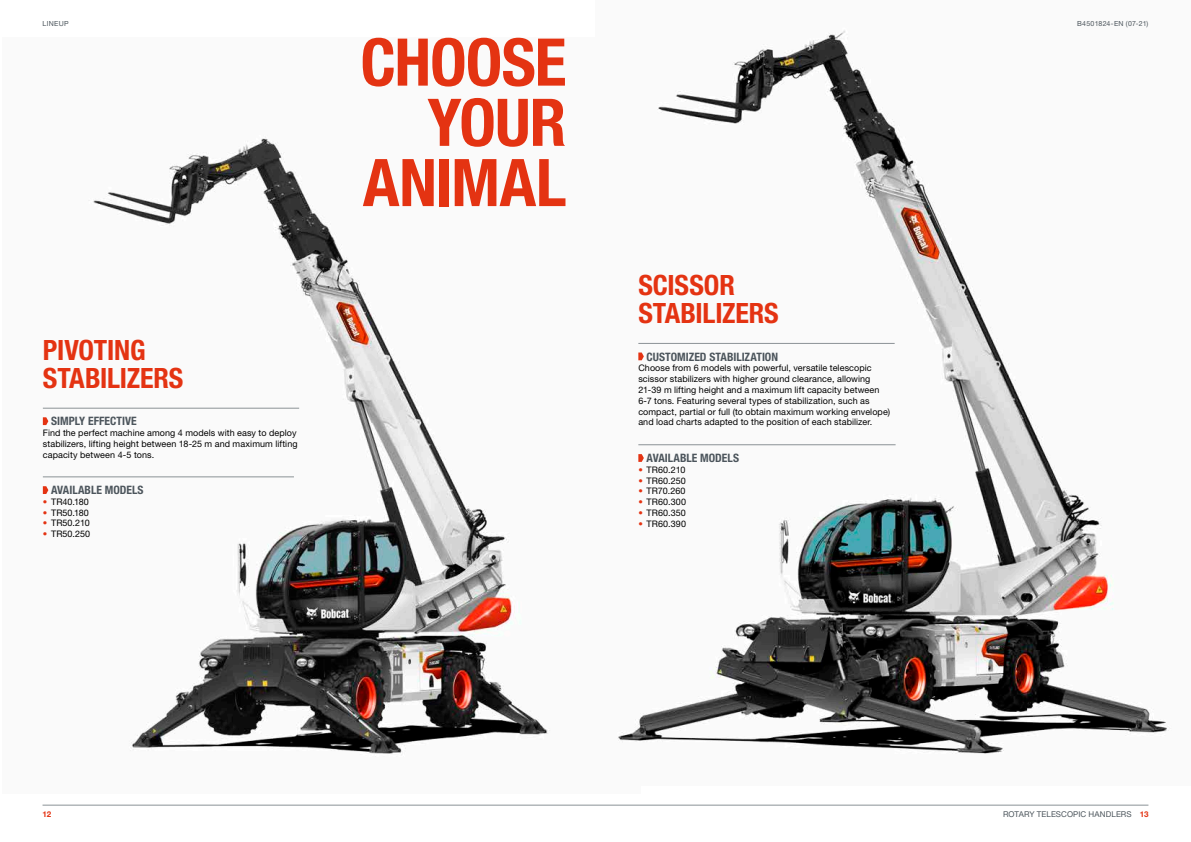
<style>
.page{position:relative;width:1191px;height:842px;background:#fff}
.page>*{position:absolute;margin:0;border:0;box-sizing:border-box;transform-origin:0 0}
.t1{font:700 condensed 65.8px/60.2px "Helvetica Neue LT Pro";letter-spacing:-.015em;color:#e43312;text-align:right}
.t2{font:700 condensed 28px/27.6px "Helvetica Neue LT Pro";letter-spacing:-.005em;color:#e43312}
.t3{font:700 condensed 11.6px "Helvetica Neue LT Pro";color:#4c555c}
.t4{font:9px/10.8px "Helvetica Neue LT Pro";letter-spacing:.01em;color:#000;text-align:justify}
.t5{font:8px "Helvetica Neue LT Pro";letter-spacing:.01em;color:#4c555c}
.t6{font:700 8px "Helvetica Neue LT Pro";color:#e43312}
.t7{font:7px "Helvetica Neue LT Pro";letter-spacing:.04em;color:#4c555c}
.s1{font-weight:700;color:#e43312}
</style>
<div class="page">
<hr style="left:43px;top:805px;width:1105px;height:1px;background:#8b9296">
<img style="left:42px;top:137px;width:508px;height:620px">
<img style="left:617px;top:30px;width:554px;height:724px">
<hr style="left:43px;top:477px;width:251px;height:1px;background:#8b9296">
<svg style="left:43px;top:486px;width:5px;height:8px"></svg>
<hr style="left:638px;top:445px;width:257px;height:1px;background:#8b9296">
<svg style="left:638px;top:454px;width:6px;height:8px"></svg>
<hr style="left:43px;top:408px;width:256px;height:1px;background:#8b9296">
<svg style="left:43px;top:417px;width:5px;height:8px"></svg>
<hr style="left:638px;top:343px;width:256px;height:1px;background:#8b9296">
<svg style="left:638px;top:352px;width:6px;height:8px"></svg>
<p class="t7" style="left:43px;top:19px;width:28px">LINEUP</p>
<p class="t7" style="left:1077px;top:19px;width:73px">B4501824-EN (07-21)</p>
<h2 class="t2" style="left:43px;top:336px;width:142px">PIVOTING<br>STABILIZERS</h2>
<p class="t3" style="left:51px;top:414px;width:87px">SIMPLY EFFECTIVE</p>
<p class="t4" style="left:43px;top:427px;width:256px">Find the perfect machine among 4 models with easy to deploy stabilizers, lifting height between 18-25 m and maximum lifting capacity between 4-5 tons.</p>
<p class="t3" style="left:51px;top:483px;width:94px">AVAILABLE MODELS</p>
<p class="t4" style="left:43px;top:496px;width:48px"><span class="s1">•</span> TR40.180</p>
<p class="t4" style="left:43px;top:507px;width:48px"><span class="s1">•</span> TR50.180</p>
<p class="t4" style="left:43px;top:518px;width:48px"><span class="s1">•</span> TR50.210</p>
<p class="t4" style="left:43px;top:528px;width:49px"><span class="s1">•</span> TR50.250</p>
<h1 class="t1" style="left:360px;top:31px;width:207px">CHOOSE<br>YOUR<br>ANIMAL</h1>
<h2 class="t2" style="left:638px;top:271px;width:142px">SCISSOR<br>STABILIZERS</h2>
<p class="t3" style="left:646px;top:349px;width:133px">CUSTOMIZED STABILIZATION</p>
<p class="t4" style="left:638px;top:363px;width:253px;text-align:left">Choose from 6 models with powerful, versatile telescopic scissor stabilizers with higher ground clearance, allowing 21-39 m lifting height and a maximum lift capacity between 6-7 tons. Featuring several types of stabilization, such as compact, partial or full (to obtain maximum working envelope) and load charts adapted to the position of each stabilizer.</p>
<p class="t3" style="left:646px;top:451px;width:94px">AVAILABLE MODELS</p>
<p class="t4" style="left:638px;top:464px;width:48px"><span class="s1">•</span> TR60.210</p>
<p class="t4" style="left:638px;top:475px;width:49px"><span class="s1">•</span> TR60.250</p>
<p class="t4" style="left:638px;top:486px;width:49px"><span class="s1">•</span> TR70.260</p>
<p class="t4" style="left:638px;top:496px;width:49px"><span class="s1">•</span> TR60.300</p>
<p class="t4" style="left:638px;top:507px;width:49px"><span class="s1">•</span> TR60.350</p>
<p class="t4" style="left:638px;top:518px;width:49px"><span class="s1">•</span> TR60.390</p>
<p class="t6" style="left:43px;top:809px;width:10px">12</p>
<p class="t5" style="left:1003px;top:810px;width:147px">ROTARY TELESCOPIC HANDLERS <span class="s1">13</span></p>
</div>
